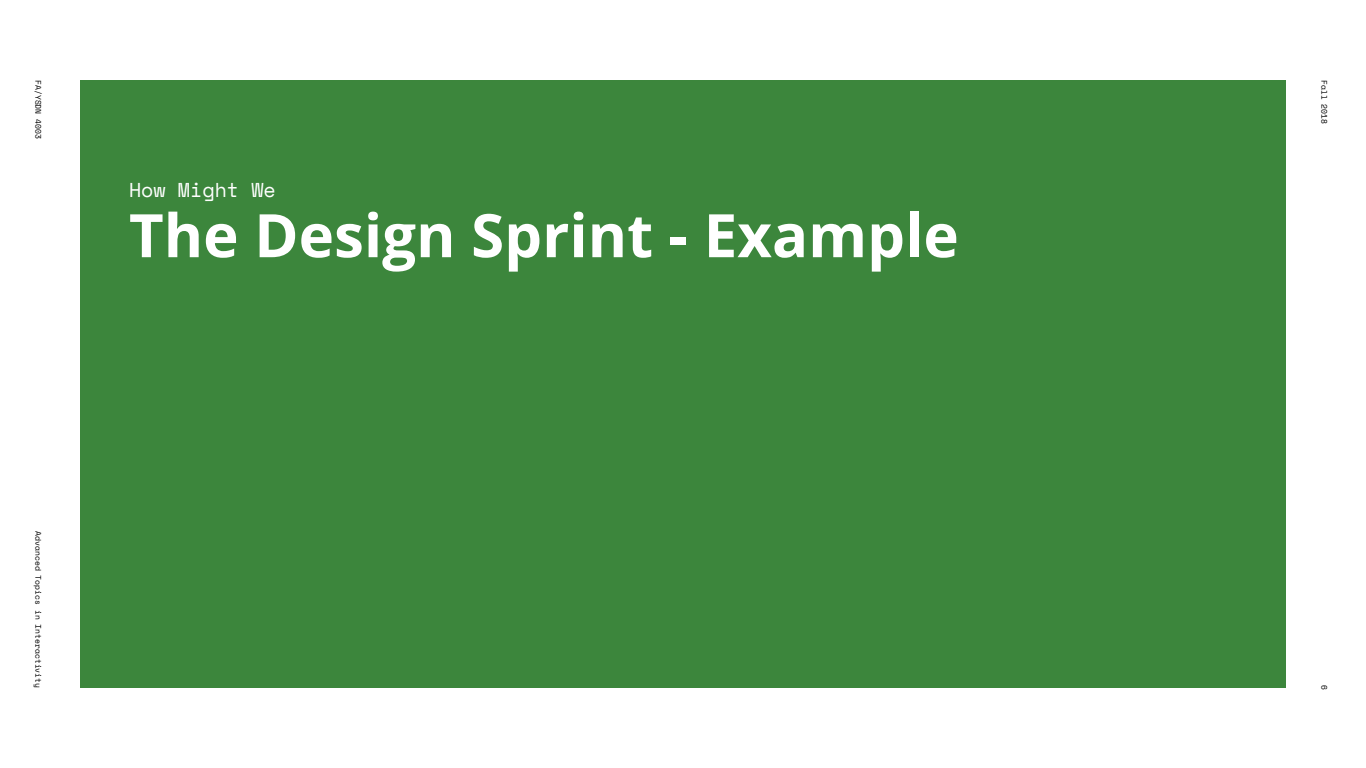
<style>
.page{position:relative;width:1366px;height:768px;background:#fff}
.page>*{position:absolute;margin:0;border:0;box-sizing:border-box;transform-origin:0 0}
.t1{font:700 60px "Open Sans";color:#fff}
.t2{font:20px "Space Mono";color:#fff}
.t3{font:8px "Space Mono";color:#000}
</style>
<div class="page">
<div style="left:80px;top:80px;width:1206px;height:608px;background:#3c863c"></div>
<p class="t3" style="left:44px;top:80px;width:60px;rotate:90deg">FA/YSDN 4003</p>
<p class="t2" style="left:129px;top:175px;width:148px">How Might We</p>
<p class="t1" style="left:129px;top:193px;width:831px">The Design Sprint - Example</p>
<p class="t3" style="left:44px;top:531px;width:158px;rotate:90deg">Advanced Topics in Interactivity</p>
<p class="t3" style="left:1330px;top:80px;width:46px;rotate:90deg">Fall 2018</p>
<p class="t3" style="left:1330px;top:685px;width:6px;rotate:90deg">6</p>
</div>
